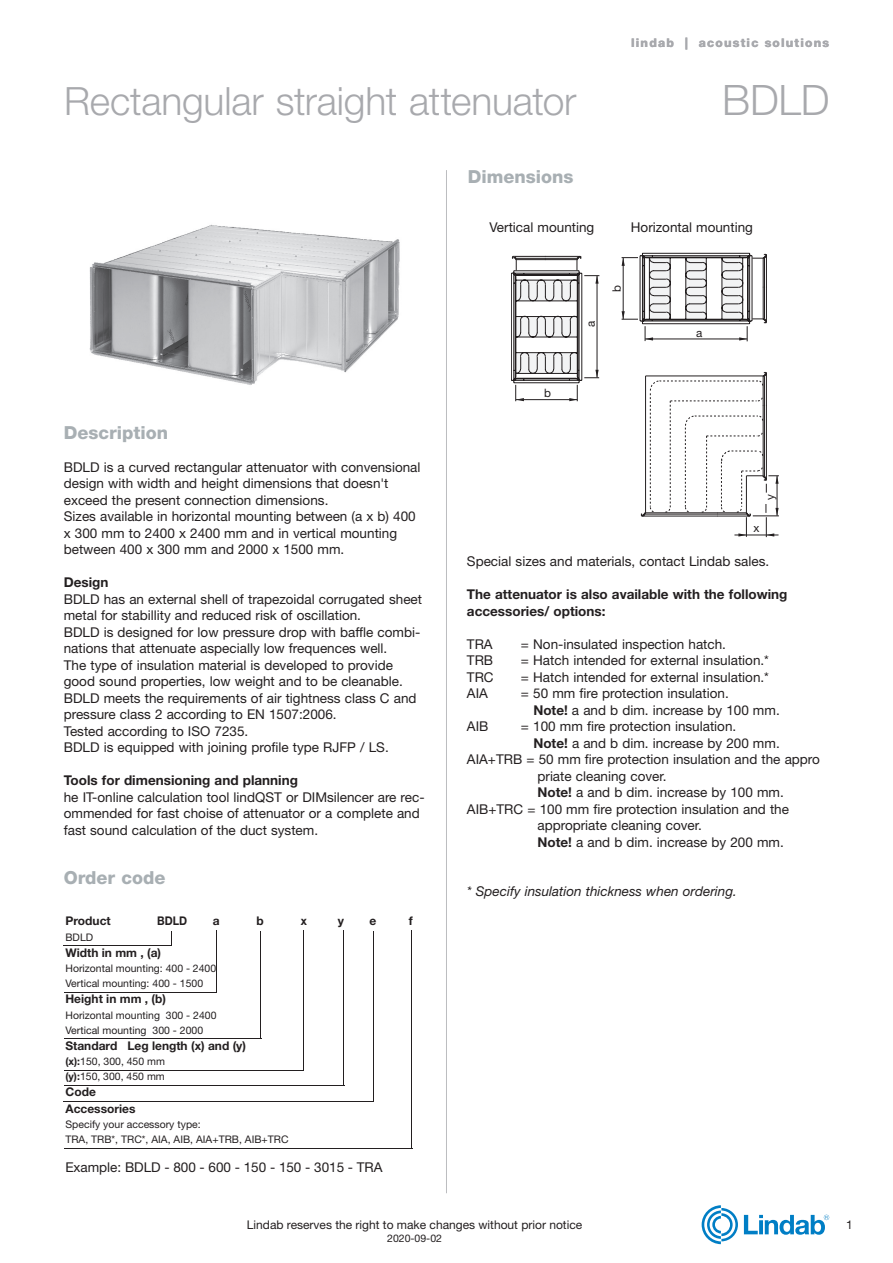
<style>
.page{position:relative;width:893px;height:1263px;background:#fff}
.page>*{position:absolute;margin:0;border:0;box-sizing:border-box;transform-origin:0 0}
.t1{font:300 42px "Helvetica Neue LT Pro";color:#a8a9ad}
.t2{font:300 39px "Helvetica Neue LT Pro";letter-spacing:-.005em;color:#a8a9ad}
.billede{font:800 18px "Helvetica Neue LT Pro";color:#a8afb3}
.billede-2{font:13.5px/16.5px "Helvetica Neue LT Pro";color:#231f20}
.billede-3{font:700 13.5px/16.5px "Helvetica Neue LT Pro";color:#231f20}
.billede-4{font:italic 13.5px "Helvetica Neue LT Pro";color:#231f20}
.t3{font:700 12px/16.5px "Helvetica Neue";color:#231f20}
.t4{font:12px "Helvetica Neue LT Pro";color:#231f20}
.t5{font:800 12px "Helvetica Neue LT Pro";letter-spacing:.1em;color:#a8a9ad}
.t6{font:700 12px "Helvetica Neue";color:#231f20;scale:.9 1}
.t7{font:700 12px "Helvetica Neue LT Pro";color:#231f20;scale:.96 1}
.t8{font:700 12px "Helvetica Neue LT Pro";color:#231f20}
.t9{font:11.55px "Helvetica Neue LT Pro";color:#231f20}
.t10{font:10.5px/15px "Helvetica Neue";letter-spacing:.005em;color:#231f20}
.t11{font:10.5px "Helvetica Neue LT Pro";color:#231f20}
.s1{font-weight:700}
</style>
<div class="page">
<svg style="left:744px;top:1215px;width:85px;height:20px"></svg>
<svg style="left:702px;top:1205px;width:36px;height:39px"></svg>
<hr style="left:446px;top:170px;width:1px;height:1023px;background:#bcbdc0">
<svg style="left:511px;top:256px;width:88px;height:145px"></svg>
<svg style="left:622px;top:253px;width:145px;height:88px"></svg>
<svg style="left:641px;top:372px;width:138px;height:165px"></svg>
<img style="left:89px;top:224px;width:311px;height:161px">
<svg style="left:171px;top:931px;width:1px;height:14px"></svg>
<hr style="left:216px;top:931px;width:1px;height:61px;background:#231f20">
<hr style="left:260px;top:931px;width:1px;height:107px;background:#231f20">
<hr style="left:303px;top:931px;width:1px;height:139px;background:#231f20">
<hr style="left:343px;top:931px;width:1px;height:154px;background:#231f20">
<hr style="left:373px;top:931px;width:1px;height:170px;background:#231f20">
<hr style="left:411px;top:931px;width:1px;height:217px;background:#231f20">
<hr style="left:64px;top:945px;width:108px;height:1px;background:#231f20">
<hr style="left:64px;top:992px;width:153px;height:1px;background:#231f20">
<hr style="left:64px;top:1038px;width:197px;height:1px;background:#231f20">
<hr style="left:64px;top:1070px;width:240px;height:1px;background:#231f20">
<hr style="left:64px;top:1085px;width:280px;height:1px;background:#231f20">
<hr style="left:64px;top:1101px;width:310px;height:1px;background:#231f20">
<hr style="left:64px;top:1148px;width:348px;height:1px;background:#231f20">
<p class="t5" style="left:631px;top:35px;width:200px">lindab | acoustic solutions</p>
<h2 class="t2" style="left:64px;top:77px;width:514px">Rectangular straight attenuator</h2>
<h1 class="t1" style="left:722px;top:74px;width:109px">BDLD</h1>
<p class="billede" style="left:468px;top:166px;width:107px">Dimensions</p>
<p class="billede-2" style="left:489px;top:218px;width:106px">Vertical mounting</p>
<p class="billede-2" style="left:631px;top:218px;width:124px">Horizontal mounting</p>
<p class="t9" style="left:583px;top:327px;width:8px;rotate:-90deg">a</p>
<p class="t9" style="left:609px;top:292px;width:8px;rotate:-90deg">b</p>
<p class="t9" style="left:696px;top:325px;width:8px">a</p>
<p class="billede" style="left:64px;top:422px;width:106px">Description</p>
<p class="billede-2" style="left:64px;top:458px;width:358px">BDLD is a curved rectangular attenuator with convensional design with width and height dimensions that doesn't exceed the present connection dimensions.<br>Sizes available in horizontal mounting between (a x b) 400 x 300 mm to 2400 x 2400 mm and in vertical mounting between 400 x 300 mm and 2000 x 1500 mm.</p>
<p class="billede-2" style="left:64px;top:574px;width:360px"><span class="s1">Design<br></span>BDLD has an external shell of trapezoidal corrugated sheet metal for stabillity and reduced risk of oscillation.<br>BDLD is designed for low pressure drop with baffle combi&shy;nations that attenuate aspecially low frequences well.<br>The type of insulation material is developed to provide good sound properties, low weight and to be cleanable.<br>BDLD meets the requirements of air tightness class C and pressure class 2 according to EN 1507:2006.<br>Tested according to ISO 7235.<br>BDLD is equipped with joining profile type RJFP / LS.</p>
<p class="billede-2" style="left:64px;top:772px;width:362px"><span class="s1">Tools for dimensioning and planning<br></span>he IT-online calculation tool lindQST or DIMsilencer are rec&shy;ommended for fast choise of attenuator or a complete and fast sound calculation of the duct system.</p>
<p class="billede" style="left:64px;top:867px;width:103px">Order code</p>
<p class="t3" style="left:65px;top:912px;width:47px">Product</p>
<p class="t6" style="left:157px;top:913px;width:35px">BDLD</p>
<p class="t3" style="left:213px;top:912px;width:8px">a</p>
<p class="t3" style="left:256px;top:912px;width:9px">b</p>
<p class="t7" style="left:301px;top:913px;width:8px">x</p>
<p class="t8" style="left:338px;top:913px;width:8px">y</p>
<p class="t3" style="left:370px;top:912px;width:8px">e</p>
<p class="t3" style="left:409px;top:912px;width:5px">f</p>
<p class="t10" style="left:65px;top:929px;width:29px">BDLD</p>
<p class="t3" style="left:65px;top:944px;width:97px">Width in mm , (a)</p>
<p class="t10" style="left:65px;top:961px;width:152px">Horizontal mounting: 400 - 2400<br>Vertical mounting: 400 - 1500</p>
<p class="t3" style="left:65px;top:990px;width:102px">Height in mm , (b)</p>
<p class="t10" style="left:65px;top:1007px;width:153px">Horizontal mounting 300 - 2400<br>Vertical mounting 300 - 2000</p>
<p class="t3" style="left:65px;top:1037px;width:182px">Standard Leg length (x) and (y)</p>
<p class="t10" style="left:65px;top:1054px;width:101px"><span class="s1">(x):</span>150, 300, 450 mm <span class="s1">(y):</span>150, 300, 450 mm</p>
<p class="t3" style="left:65px;top:1083px;width:72px">Code<br>Accessories</p>
<p class="t10" style="left:65px;top:1117px;width:225px">Specify your accessory type:<br>TRA, TRB*, TRC*, AIA, AIB, AIA+TRB, AIB+TRC</p>
<p class="billede-2" style="left:65px;top:1159px;width:319px">Example: BDLD - 800 - 600 - 150 - 150 - 3015 - TRA</p>
<p class="t9" style="left:544px;top:386px;width:8px">b</p>
<p class="t9" style="left:763px;top:500px;width:7px;rotate:-90deg">y</p>
<p class="t9" style="left:753px;top:521px;width:8px">x</p>
<p class="billede-2" style="left:467px;top:553px;width:304px">Special sizes and materials, contact Lindab sales.</p>
<p class="billede-3" style="left:467px;top:585px;width:322px">The attenuator is also available with the following accessories/ options:</p>
<p class="billede-2" style="left:467px;top:635px;width:27px">TRA</p>
<p class="billede-2" style="left:521px;top:635px;width:207px">= Non-insulated inspection hatch.</p>
<p class="billede-2" style="left:467px;top:652px;width:28px">TRB</p>
<p class="billede-2" style="left:521px;top:652px;width:250px">= Hatch intended for external insulation.*</p>
<p class="billede-2" style="left:467px;top:668px;width:28px">TRC</p>
<p class="billede-2" style="left:521px;top:668px;width:250px">= Hatch intended for external insulation.*</p>
<p class="billede-2" style="left:467px;top:685px;width:22px">AIA</p>
<p class="billede-2" style="left:521px;top:685px;width:209px">= 50 mm fire protection insulation.</p>
<p class="billede-2" style="left:533px;top:701px;width:248px"><span class="s1">Note!</span> a and b dim. increase by 100 mm.</p>
<p class="billede-2" style="left:467px;top:718px;width:23px">AIB</p>
<p class="billede-2" style="left:521px;top:718px;width:217px">= 100 mm fire protection insulation.</p>
<p class="billede-2" style="left:533px;top:734px;width:248px"><span class="s1">Note!</span> a and b dim. increase by 200 mm.</p>
<p class="billede-2" style="left:537px;top:751px;width:284px;text-indent:-71px">AIA+TRB = 50 mm fire protection insulation and the appro priate cleaning cover.<br><span class="s1">Note!</span> a and b dim. increase by 100 mm.</p>
<p class="billede-2" style="left:537px;top:800px;width:253px;text-indent:-71px">AIB+TRC = 100 mm fire protection insulation and the appropriate cleaning cover.<br><span class="s1">Note!</span> a and b dim. increase by 200 mm.</p>
<p class="billede-4" style="left:467px;top:883px;width:271px">* Specify insulation thickness when ordering.</p>
<p class="t4" style="left:247px;top:1217px;width:337px">Lindab reserves the right to make changes without prior notice</p>
<p class="t11" style="left:387px;top:1231px;width:56px">2020-09-02</p>
<p class="t4" style="left:846px;top:1217px;width:8px">1</p>
</div>
